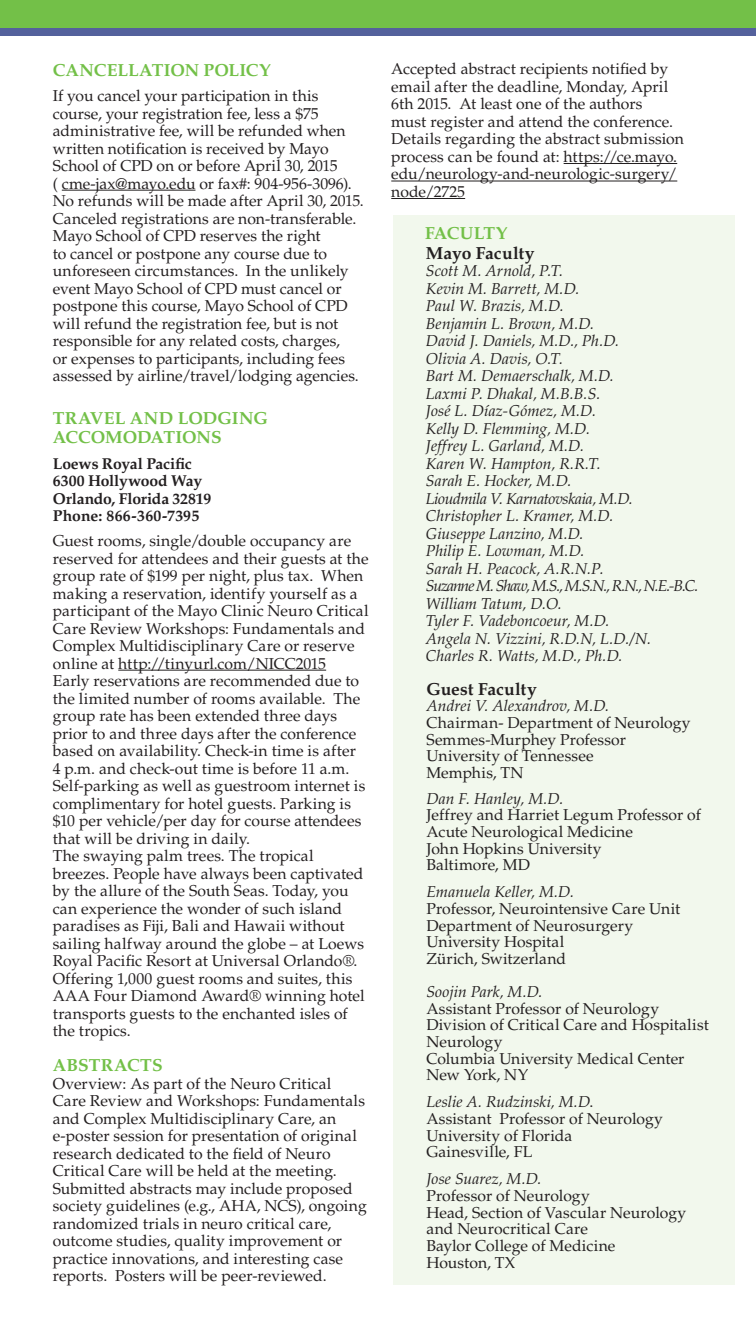
<style>
.page{position:relative;width:756px;height:1323px;background:#fff}
.page>*{position:absolute;margin:0;border:0;box-sizing:border-box;transform-origin:0 0}
.t1{font:700 17.5px/19.2px "Palatino LT Std";color:#73c048}
.t2{font:700 17.5px "Palatino LT Std";letter-spacing:-.005em;color:#231f20}
.t3{font:15.75px/17.5px "Palatino LT Std";letter-spacing:.005em;color:#231f20}
.t4{font:italic 15.75px "Palatino LT Std";color:#231f20}
.t5{font:700 15.75px/17.5px "Palatino LT Std";letter-spacing:-.005em;color:#231f20}
.t6{font:italic 15.75px "Palatino LT Std";letter-spacing:-.07em;color:#231f20}
.t7{font:italic 15.75px "Palatino LT Std";letter-spacing:-.025em;color:#231f20}
.s1{font-style:italic}
.s2{font-style:normal}
</style>
<div class="page">
<div style="left:394px;top:215px;width:341px;height:1070px;background:#f2f8ed"></div>
<hr style="left:62px;top:190px;width:133px;height:1px;background:#231f20">
<hr style="left:118px;top:670px;width:208px;height:1px;background:#231f20">
<hr style="left:564px;top:163px;width:113px;height:1px;background:#231f20">
<hr style="left:391px;top:181px;width:286px;height:1px;background:#231f20">
<hr style="left:391px;top:198px;width:74px;height:1px;background:#231f20">
<div style="left:0;top:0;width:756px;height:35px;background:#54619c"></div>
<div style="left:0;top:0;width:756px;height:28px;background:#73c048"></div>
<p class="t1" style="left:53px;top:60px;width:219px">CANCELLATION POLICY</p>
<p class="t3" style="left:53px;top:87px;width:313px">If you cancel your participation in this course, your registration fee, less a $75 administrative fee, will be refunded when written notification is received by Mayo School of CPD on or before April 30, 2015<br>( cme-jax@mayo.edu or fax#: 904-956-3096).<br>No refunds will be made after April 30, 2015.<br>Canceled registrations are non-transferable.<br>Mayo School of CPD reserves the right<br>to cancel or postpone any course due to unforeseen circumstances. In the unlikely event Mayo School of CPD must cancel or postpone this course, Mayo School of CPD will refund the registration fee, but is not responsible for any related costs, charges,<br>or expenses to participants, including fees assessed by airline/travel/lodging agencies.</p>
<p class="t1" style="left:53px;top:409px;width:217px">TRAVEL AND LODGING<br>ACCOMODATIONS</p>
<p class="t5" style="left:53px;top:455px;width:160px">Loews Royal Pacific<br>6300 Hollywood Way<br>Orlando, Florida 32819<br>Phone: 866-360-7395</p>
<p class="t3" style="left:53px;top:532px;width:317px">Guest rooms, single/double occupancy are reserved for attendees and their guests at the group rate of $199 per night, plus tax. When making a reservation, identify yourself as a participant of the Mayo Clinic Neuro Critical Care Review Workshops: Fundamentals and Complex Multidisciplinary Care or reserve online at http://tinyurl.com/NICC2015<br>Early reservations are recommended due to the limited number of rooms available. The group rate has been extended three days prior to and three days after the conference based on availability. Check-in time is after<br>4 p.m. and check-out time is before 11 a.m.<br>Self-parking as well as guestroom internet is complimentary for hotel guests. Parking is $10 per vehicle/per day for course attendees that will be driving in daily.</p>
<p class="t3" style="left:53px;top:847px;width:314px">The swaying palm trees. The tropical breezes. People have always been captivated by the allure of the South Seas. Today, you can experience the wonder of such island paradises as Fiji, Bali and Hawaii without sailing halfway around the globe – at Loews Royal Pacific Resort at Universal Orlando®.<br>Offering 1,000 guest rooms and suites, this AAA Four Diamond Award® winning hotel transports guests to the enchanted isles of the tropics.</p>
<p class="t1" style="left:53px;top:1056px;width:111px">ABSTRACTS</p>
<p class="t3" style="left:53px;top:1075px;width:316px">Overview: As part of the Neuro Critical Care Review and Workshops: Fundamentals and Complex Multidisciplinary Care, an e-poster session for presentation of original research dedicated to the field of Neuro Critical Care will be held at the meeting.<br>Submitted abstracts may include proposed society guidelines (e.g., AHA, NCS), ongoing randomized trials in neuro critical care, outcome studies, quality improvement or practice innovations, and interesting case reports. Posters will be peer-reviewed.</p>
<p class="t3" style="left:391px;top:61px;width:294px">Accepted abstract recipients notified by email after the deadline, Monday, April 6th 2015. At least one of the authors<br>must register and attend the conference.<br>Details regarding the abstract submission process can be found at: https://ce.mayo. edu/neurology-and-neurologic-surgery/ node/2725</p>
<p class="t1" style="left:425px;top:224px;width:84px">FACULTY</p>
<p class="t2" style="left:426px;top:242px;width:110px">Mayo Faculty</p>
<p class="t4" style="left:426px;top:262px;width:139px">Scott M. Arnold, P.T.</p>
<p class="t4" style="left:426px;top:279px;width:155px">Kevin M. Barrett, M.D.</p>
<p class="t4" style="left:426px;top:297px;width:139px">Paul W. Brazis, M.D.</p>
<p class="t4" style="left:426px;top:314px;width:170px">Benjamin L. Brown, M.D.</p>
<p class="t4" style="left:426px;top:332px;width:195px">David J. Daniels, M.D., Ph.D.</p>
<p class="t4" style="left:426px;top:349px;width:139px">Olivia A. Davis, O.T.</p>
<p class="t4" style="left:426px;top:367px;width:189px">Bart M. Demaerschalk, M.D.</p>
<p class="t4" style="left:426px;top:384px;width:176px">Laxmi P. Dhakal, M.B.B.S.</p>
<p class="t4" style="left:426px;top:402px;width:172px">José L. Díaz-Gómez, M.D.</p>
<p class="t4" style="left:426px;top:419px;width:166px">Kelly D. Flemming, M.D.</p>
<p class="t4" style="left:426px;top:437px;width:159px">Jeffrey L. Garland, M.D.</p>
<p class="t4" style="left:426px;top:454px;width:176px">Karen W. Hampton, R.R.T.</p>
<p class="t4" style="left:426px;top:472px;width:147px">Sarah E. Hocker, M.D.</p>
<p class="t7" style="left:426px;top:489px;width:208px">Lioudmila V. Karnatovskaia, M.D.</p>
<p class="t4" style="left:426px;top:507px;width:189px">Christopher L. Kramer, M.D.</p>
<p class="t4" style="left:426px;top:524px;width:159px">Giuseppe Lanzino, M.D.</p>
<p class="t4" style="left:426px;top:542px;width:160px">Philip E. Lowman, M.D.</p>
<p class="t4" style="left:426px;top:559px;width:179px">Sarah H. Peacock, A.R.N.P.</p>
<p class="t6" style="left:426px;top:577px;width:274px">Suzanne M. Shaw, M.S., M.S.N., R.N., N.E.-B.C.</p>
<p class="t4" style="left:426px;top:594px;width:137px">William Tatum, D.O.</p>
<p class="t4" style="left:426px;top:612px;width:185px">Tyler F. Vadeboncoeur, M.D.</p>
<p class="t4" style="left:426px;top:629px;width:227px">Angela N. Vizzini, R.D.N, L.D./N.</p>
<p class="t4" style="left:426px;top:647px;width:198px">Charles R. Watts, M.D., Ph.D.</p>
<p class="t2" style="left:426px;top:679px;width:112px">Guest Faculty</p>
<p class="t3" style="left:426px;top:698px;width:266px;line-height:16.6px"><span class="s1">Andrei V. Alexandrov, M.D.<br></span>Chairman- Department of Neurology<br>Semmes-Murphey Professor<br>University of Tennessee<br>Memphis, TN</p>
<p class="t4" style="left:426px;top:789px;width:138px">Dan F. Hanley, M.D.</p>
<p class="t3" style="left:426px;top:807px;width:276px;line-height:16.6px">Jeffrey and Harriet Legum Professor of<br>Acute Neurological Medicine</p>
<p class="t3" style="left:426px;top:840px;width:177px">John Hopkins University</p>
<p class="t3" style="left:426px;top:857px;width:105px">Baltimore, MD</p>
<p class="t4" style="left:426px;top:883px;width:149px">Emanuela Keller, M.D.</p>
<p class="t3" style="left:426px;top:900px;width:255px">Professor, Neurointensive Care Unit</p>
<p class="t3" style="left:426px;top:917px;width:208px;line-height:16.6px">Department of Neurosurgery<br>University Hospital<br>Zürich, Switzerland</p>
<p class="t4" style="left:426px;top:983px;width:118px">Soojin Park, M.D.</p>
<p class="t3" style="left:426px;top:1000px;width:234px">Assistant Professor of Neurology</p>
<p class="t3" style="left:426px;top:1017px;width:284px;line-height:16.6px">Division of Critical Care and Hospitalist<br>Neurology</p>
<p class="t3" style="left:426px;top:1050px;width:260px">Columbia University Medical Center</p>
<p class="t3" style="left:426px;top:1067px;width:103px">New York, NY</p>
<p class="t4" style="left:426px;top:1093px;width:169px">Leslie A. Rudzinski, M.D<span class="s2">.</span></p>
<p class="t3" style="left:426px;top:1110px;width:238px">Assistant Professor of Neurology</p>
<p class="t3" style="left:426px;top:1127px;width:147px">University of Florida</p>
<p class="t3" style="left:426px;top:1144px;width:107px">Gainesville, FL</p>
<p class="t4" style="left:426px;top:1170px;width:117px">Jose Suarez, M.D.</p>
<p class="t3" style="left:426px;top:1187px;width:165px">Professor of Neurology</p>
<p class="t3" style="left:426px;top:1204px;width:261px;line-height:16.6px">Head, Section of Vascular Neurology and Neurocritical Care</p>
<p class="t3" style="left:426px;top:1237px;width:190px">Baylor College of Medicine</p>
<p class="t3" style="left:426px;top:1254px;width:90px">Houston, TX</p>
</div>
